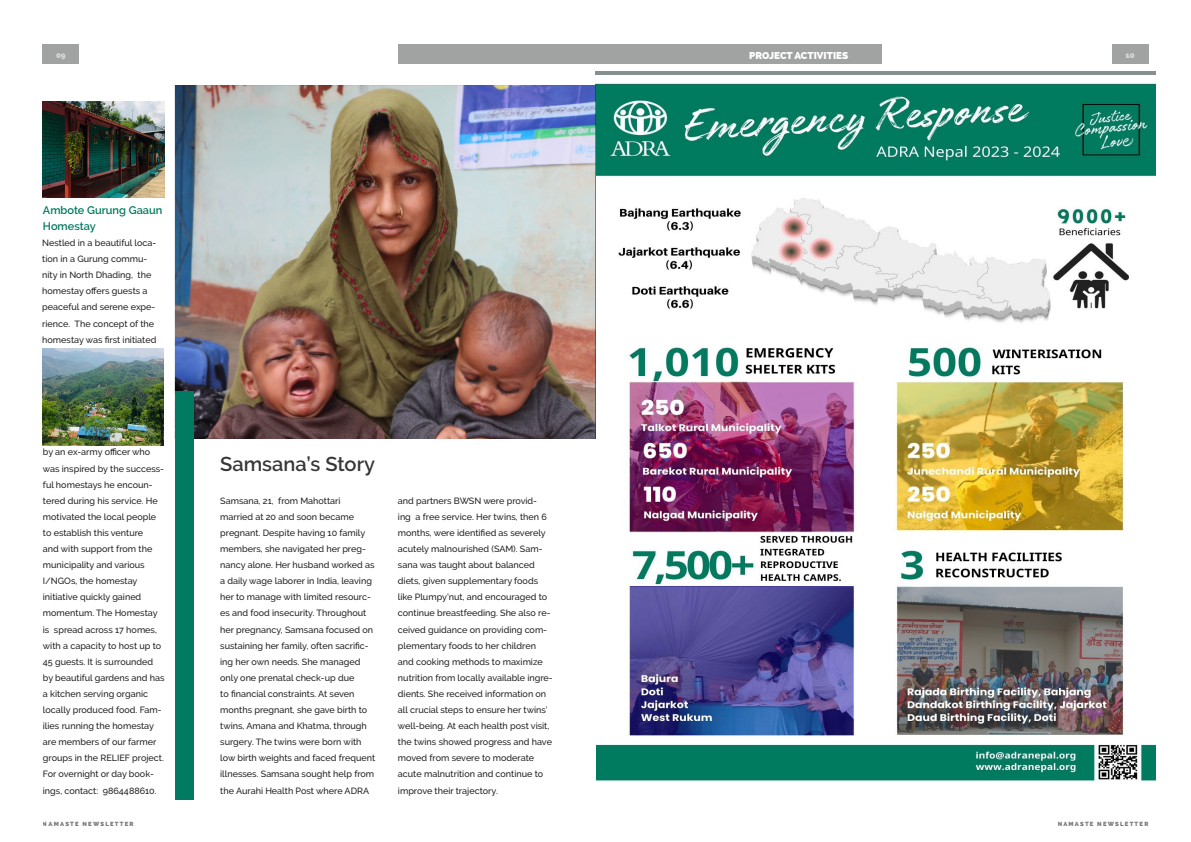
<style>
.page{position:relative;width:1191px;height:842px;background:#fff}
.page>*{position:absolute;margin:0;border:0;box-sizing:border-box;transform-origin:0 0}
.t1{font:600 20px "Raleway";color:#040504}
.Sub_Header_01{font:600 11px/16.1px "Raleway";color:#007a60}
.Header_01{font:800 10px "Raleway";color:#fff}
.Small_Paragraph{font:500 9px/16.1px "Raleway";color:#231f20}
.t2{font:800 8px "Raleway";color:#fff}
.t3{font:800 6px "Raleway";letter-spacing:.2em;color:#231f20}
</style>
<div class="page">
<div style="left:43px;top:44px;width:36px;height:20px;background:#a1a2a2"></div>
<div style="left:1111px;top:44px;width:37px;height:20px;background:#a1a2a2"></div>
<img style="left:595px;top:83px;width:560px;height:699px">
<img style="left:43px;top:101px;width:121px;height:97px">
<img style="left:175px;top:85px;width:420px;height:354px">
<div style="left:175px;top:391px;width:19px;height:408px;background:#007a60"></div>
<div style="left:398px;top:44px;width:484px;height:20px;background:#a1a2a2"></div>
<img style="left:42px;top:348px;width:122px;height:98px">
<p class="Header_01" style="left:749px;top:49px;width:101px">PROJECT ACTIVITIES</p>
<p class="t2" style="left:56px;top:50px;width:11px">09</p>
<p class="t2" style="left:1125px;top:50px;width:11px">10</p>
<p class="Sub_Header_01" style="left:43px;top:202px;width:121px">Ambote Gurung Gaaun<br>Homestay</p>
<p class="Small_Paragraph" style="left:42px;top:235px;width:116px">Nestled in a beautiful loca&shy;tion in a Gurung commu&shy;nity in North Dhading, the homestay offers guests a peaceful and serene expe&shy;rience. The concept of the homestay was first initiated</p>
<p class="Small_Paragraph" style="left:43px;top:444px;width:123px">by an ex-army officer who was inspired by the success&shy;ful homestays he encoun&shy;tered during his service. He motivated the local people to establish this venture<br>and with support from the municipality and various<br>I/NGOs, the homestay initiative quickly gained momentum. The Homestay is spread across 17 homes, with a capacity to host up to<br>45 guests. It is surrounded by beautiful gardens and has a kitchen serving organic locally produced food. Fam&shy;ilies running the homestay are members of our farmer groups in the RELIEF project.<br>For overnight or day book&shy;ings, contact: 9864488610.</p>
<h1 class="t1" style="left:220px;top:453px;width:156px">Samsana’s Story</h1>
<p class="Small_Paragraph" style="left:220px;top:492px;width:156px">Samsana, 21, from Mahottari married at 20 and soon became pregnant. Despite having 10 family members, she navigated her preg&shy;nancy alone. Her husband worked as a daily wage laborer in India, leaving her to manage with limited resourc&shy;es and food insecurity. Throughout her pregnancy, Samsana focused on sustaining her family, often sacrific&shy;ing her own needs. She managed only one prenatal check-up due<br>to financial constraints. At seven months pregnant, she gave birth to twins, Amana and Khatma, through surgery. The twins were born with low birth weights and faced frequent illnesses. Samsana sought help from the Aurahi Health Post where ADRA</p>
<p class="Small_Paragraph" style="left:398px;top:492px;width:156px">and partners BWSN were provid-<br>ing a free service. Her twins, then 6 months, were identified as severely acutely malnourished (SAM). Sam&shy;sana was taught about balanced diets, given supplementary foods like Plumpy’nut, and encouraged to continue breastfeeding. She also re&shy;ceived guidance on providing com&shy;plementary foods to her children and cooking methods to maximize nutrition from locally available ingre&shy;dients. She received information on all crucial steps to ensure her twins’ well-being. At each health post visit, the twins showed progress and have moved from severe to moderate acute malnutrition and continue to improve their trajectory.</p>
<p class="t3" style="left:43px;top:820px;width:92px">NAMASTE NEWSLETTER</p>
<p class="t3" style="left:1057px;top:820px;width:92px">NAMASTE NEWSLETTER</p>
</div>
